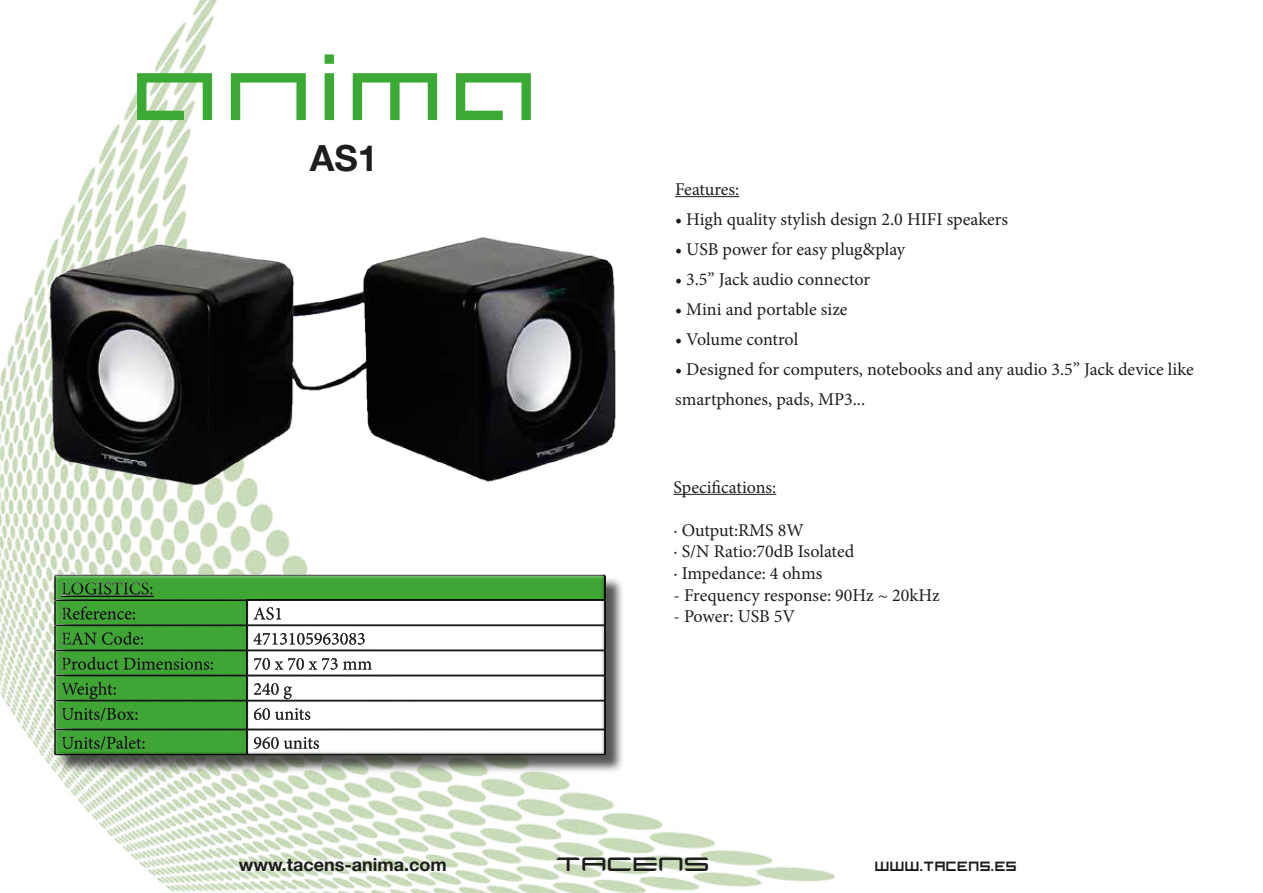
<style>
.page{position:relative;width:1263px;height:893px;background:#fff}
.page>*{position:absolute;margin:0;border:0;box-sizing:border-box;transform-origin:0 0}
.t1{font:75px "royalsimplicity";color:#3baa35}
.t2{font:700 36px "Helvetica Neue";color:#1d1d1b}
.t3{font:27px "Xenotron";color:#1d1d1b}
.t4{font:18px/21.6px "Minion Pro";color:#1d1d1b}
.t5{font:700 18px "Helvetica Neue";color:#1d1d1b}
.t6{font:15px "Hooge 0853";color:#1d1d1b}
</style>
<div class="page">
<img style="left:0;top:0;width:835px;height:893px">
<hr style="left:675px;top:196px;width:64px;height:1px;background:#1d1d1b">
<img style="left:36px;top:234px;width:609px;height:253px">
<hr style="left:674px;top:494px;width:102px;height:1px;background:#1d1d1b">
<div style="left:57px;top:577px;width:567px;height:197px;background:#1d1d1b;opacity:.75"></div>
<div style="left:51px;top:573px;width:560px;height:188px;background:#1d1d1b;opacity:.75"></div>
<h1 class="t1" style="left:137px;top:24px;width:414px">anima</h1>
<h2 class="t2" style="left:310px;top:130px;width:70px">AS1</h2>
<p class="t4" style="left:675px;top:178px;width:66px">Features:</p>
<p class="t4" style="left:675px;top:208px;width:334px">• High quality stylish design 2.0 HIFI speakers</p>
<p class="t4" style="left:675px;top:238px;width:232px">• USB power for easy plug&amp;play</p>
<p class="t4" style="left:675px;top:268px;width:197px">• 3.5” Jack audio connector</p>
<p class="t4" style="left:675px;top:298px;width:174px">• Mini and portable size</p>
<p class="t4" style="left:675px;top:328px;width:125px">• Volume control</p>
<p class="t4" style="left:675px;top:354px;width:520px;line-height:30px">• Designed for computers, notebooks and any audio 3.5” Jack device like smartphones, pads, MP3...</p>
<p class="t4" style="left:674px;top:476px;width:104px">Specifications:</p>
<p class="t4" style="left:674px;top:519px;width:182px">· Output:RMS 8W<br>· S/N Ratio:70dB Isolated · Impedance: 4 ohms</p>
<p class="t4" style="left:674px;top:584px;width:268px">- Frequency response: 90Hz ~ 20kHz</p>
<p class="t4" style="left:674px;top:606px;width:123px">- Power: USB 5V</p>
<p class="t5" style="left:239px;top:851px;width:209px">www.tacens-anima.com</p>
<h3 class="t3" style="left:557px;top:855px;width:155px">TACENS</h3>
<p class="t6" style="left:875px;top:856px;width:144px">www.tacens.es</p>
</div>
